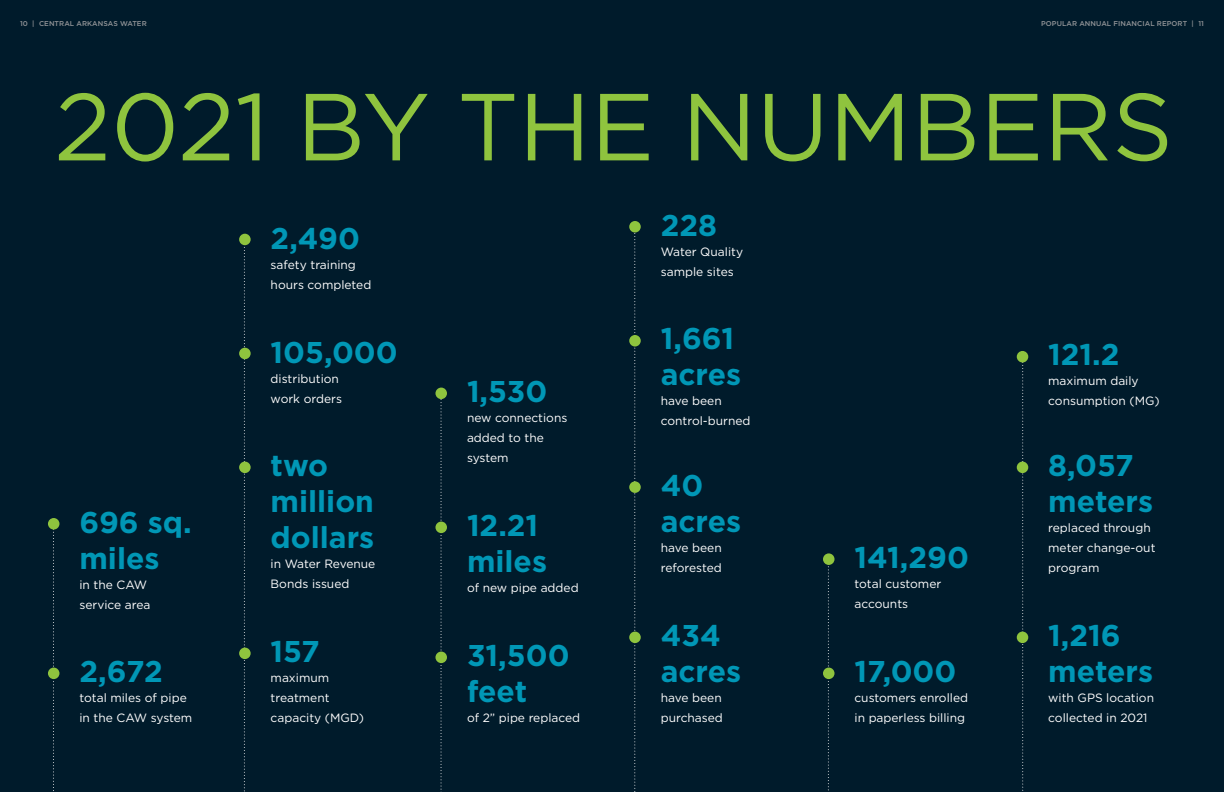
<style>
.page{position:relative;width:1224px;height:792px;background:#001b2b}
.page>*{position:absolute;margin:0;border:0;box-sizing:border-box;transform-origin:0 0}
.t1{font:95px "Gotham";color:#8fc43e}
.t2{font:700 30px/36px "Gotham";color:#0097b6}
.t3{font:12px/20px "Gotham";color:#fff}
.t4{font:500 7px "Gotham";letter-spacing:.01em;color:#939598}
</style>
<div class="page">
<svg style="left:53px;top:531px;width:1px;height:260px"></svg>
<div style="left:48px;top:518px;width:11px;height:12px;background:#8fc43e;border-radius:50%"></div>
<div style="left:48px;top:668px;width:11px;height:11px;background:#8fc43e;border-radius:50%"></div>
<svg style="left:1022px;top:362px;width:2px;height:429px"></svg>
<div style="left:1017px;top:351px;width:11px;height:11px;background:#8fc43e;border-radius:50%"></div>
<div style="left:1017px;top:462px;width:11px;height:11px;background:#8fc43e;border-radius:50%"></div>
<div style="left:1017px;top:632px;width:11px;height:11px;background:#8fc43e;border-radius:50%"></div>
<svg style="left:828px;top:566px;width:1px;height:225px"></svg>
<div style="left:823px;top:553px;width:12px;height:12px;background:#8fc43e;border-radius:50%"></div>
<div style="left:823px;top:668px;width:12px;height:11px;background:#8fc43e;border-radius:50%"></div>
<svg style="left:244px;top:245px;width:1px;height:547px"></svg>
<div style="left:239px;top:648px;width:12px;height:11px;background:#8fc43e;border-radius:50%"></div>
<div style="left:239px;top:234px;width:12px;height:11px;background:#8fc43e;border-radius:50%"></div>
<div style="left:239px;top:348px;width:12px;height:11px;background:#8fc43e;border-radius:50%"></div>
<div style="left:239px;top:462px;width:12px;height:11px;background:#8fc43e;border-radius:50%"></div>
<svg style="left:441px;top:399px;width:1px;height:393px"></svg>
<div style="left:435px;top:388px;width:12px;height:11px;background:#8fc43e;border-radius:50%"></div>
<div style="left:435px;top:522px;width:12px;height:11px;background:#8fc43e;border-radius:50%"></div>
<div style="left:435px;top:652px;width:12px;height:11px;background:#8fc43e;border-radius:50%"></div>
<svg style="left:634px;top:233px;width:2px;height:559px"></svg>
<div style="left:629px;top:221px;width:12px;height:12px;background:#8fc43e;border-radius:50%"></div>
<div style="left:629px;top:335px;width:12px;height:12px;background:#8fc43e;border-radius:50%"></div>
<div style="left:629px;top:481px;width:12px;height:12px;background:#8fc43e;border-radius:50%"></div>
<div style="left:629px;top:632px;width:12px;height:11px;background:#8fc43e;border-radius:50%"></div>
<p class="t4" style="left:20px;top:19px;width:128px">10 | CENTRAL ARKANSAS WATER</p>
<p class="t4" style="left:1041px;top:19px;width:164px">POPULAR ANNUAL FINANCIAL REPORT | 11</p>
<p class="t1" style="left:54px;top:66px;width:1120px">2021 BY THE NUMBERS</p>
<p class="t2" style="left:79px;top:504px;width:114px">696 sq. miles</p>
<p class="t3" style="left:79px;top:574px;width:73px">in the CAW service area</p>
<p class="t2" style="left:79px;top:654px;width:85px">2,672</p>
<p class="t3" style="left:79px;top:688px;width:114px">total miles of pipe in the CAW system</p>
<p class="t2" style="left:271px;top:220px;width:91px">2,490</p>
<p class="t3" style="left:271px;top:254px;width:102px">safety training hours completed</p>
<p class="t2" style="left:271px;top:334px;width:129px">105,000</p>
<p class="t3" style="left:271px;top:368px;width:73px">distribution work orders</p>
<p class="t2" style="left:271px;top:448px;width:59px">two</p>
<p class="t2" style="left:271px;top:484px;width:105px">million</p>
<p class="t2" style="left:271px;top:520px;width:105px">dollars</p>
<p class="t3" style="left:271px;top:554px;width:106px">in Water Revenue<br>Bonds issued</p>
<p class="t2" style="left:271px;top:634px;width:51px">157</p>
<p class="t3" style="left:271px;top:668px;width:95px">maximum treatment capacity (MGD)</p>
<p class="t2" style="left:467px;top:374px;width:82px">1,530</p>
<p class="t3" style="left:467px;top:408px;width:102px">new connections added to the system</p>
<p class="t2" style="left:467px;top:508px;width:82px">12.21 miles</p>
<p class="t3" style="left:467px;top:578px;width:113px">of new pipe added</p>
<p class="t2" style="left:467px;top:638px;width:104px">31,500 feet</p>
<p class="t3" style="left:467px;top:708px;width:115px">of 2” pipe replaced</p>
<p class="t2" style="left:661px;top:207px;width:58px">228</p>
<p class="t3" style="left:661px;top:241px;width:84px">Water Quality sample sites</p>
<p class="t2" style="left:661px;top:320px;width:75px">1,661</p>
<p class="t2" style="left:661px;top:356px;width:82px">acres</p>
<p class="t3" style="left:661px;top:390px;width:91px">have been control-burned</p>
<p class="t2" style="left:661px;top:467px;width:82px">40 acres</p>
<p class="t3" style="left:661px;top:538px;width:63px">have been reforested</p>
<p class="t2" style="left:661px;top:617px;width:82px">434 acres</p>
<p class="t3" style="left:661px;top:687px;width:64px">have been purchased</p>
<p class="t2" style="left:855px;top:539px;width:116px">141,290</p>
<p class="t3" style="left:855px;top:574px;width:88px">total customer accounts</p>
<p class="t2" style="left:855px;top:654px;width:103px">17,000</p>
<p class="t3" style="left:855px;top:688px;width:115px">customers enrolled in paperless billing</p>
<p class="t2" style="left:1048px;top:336px;width:73px">121.2</p>
<p class="t3" style="left:1048px;top:370px;width:113px">maximum daily consumption (MG)</p>
<p class="t2" style="left:1048px;top:447px;width:106px">8,057 meters</p>
<p class="t3" style="left:1048px;top:517px;width:104px">replaced through</p>
<p class="t3" style="left:1048px;top:537px;width:109px">meter change-out program</p>
<p class="t2" style="left:1048px;top:618px;width:106px">1,216 meters</p>
<p class="t3" style="left:1048px;top:688px;width:107px">with GPS location collected in 2021</p>
</div>
